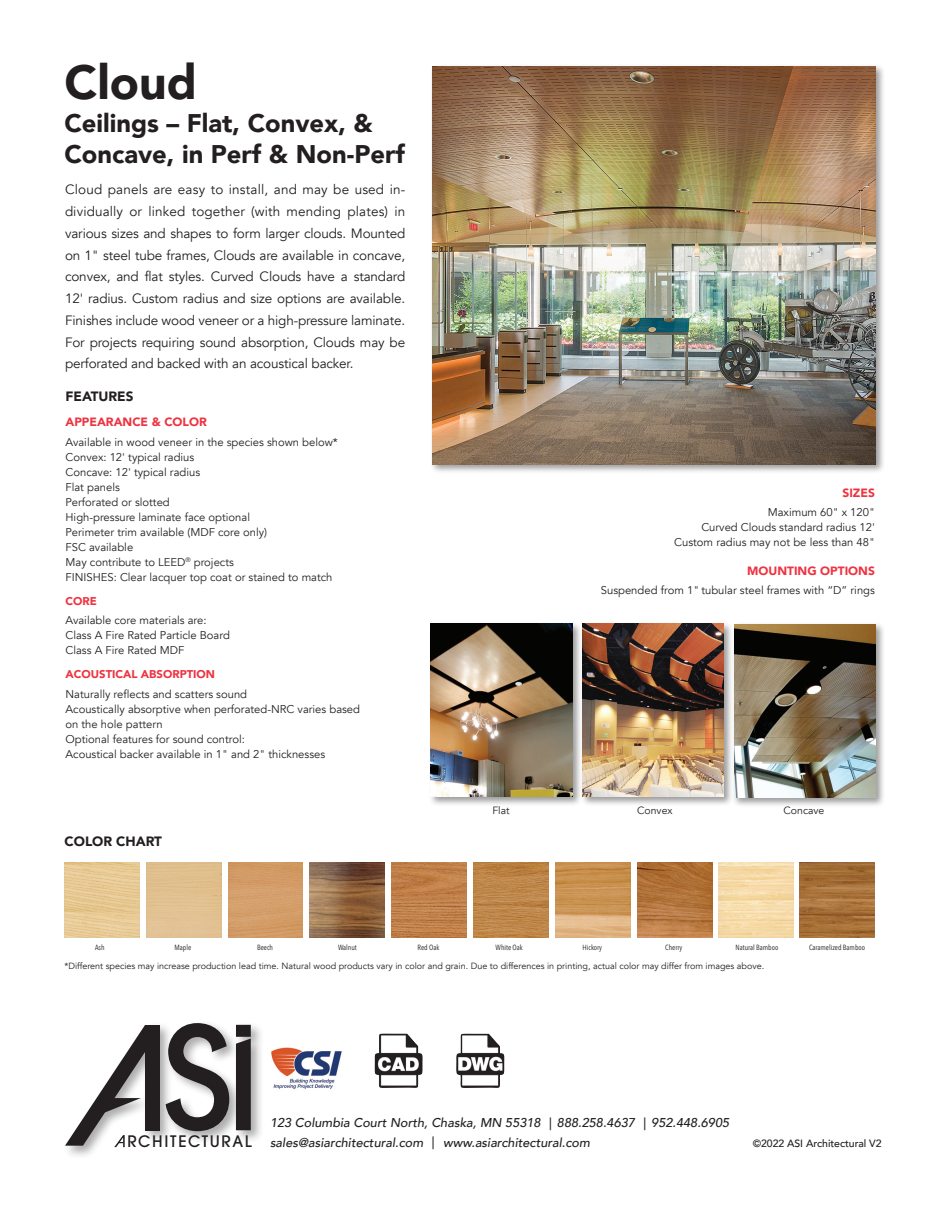
<style>
.page{position:relative;width:942px;height:1212px;background:#fff}
.page>*{position:absolute;margin:0;border:0;box-sizing:border-box;transform-origin:0 0}
.t1{font:900 48px "Avenir";color:#231f20}
.t2{font:900 25.5px/31.5px "Avenir";color:#231f20}
.t3{font:500 15.75px "ITC Avant Garde Std";letter-spacing:.095em;color:#231f20}
.ParaStyle02-Leading{font:13.5px/21.8px "Avenir";letter-spacing:-.01em;color:#231f20;text-align:justify}
.ParaStyle01-Leading{font:900 13.5px "Avenir";color:#231f20}
.t4{font:italic 500 12.75px "Avenir";color:#231f20}
.ParaStyle01-Leading-2{font:900 12px "Avenir";color:#ee3341}
.ParaStyle03-Leading{font:900 12px "Avenir";color:#ee3341}
.ParaStyle01-Leading-3{font:11.25px/15px "Avenir";color:#231f20}
.ParaStyle02-Leading-2{font:11.25px "Avenir";color:#231f20}
.ParaStyle01-Leading-4{font:900 11.25px "Avenir";color:#ee3341}
.t5{font:500 10.5px "Avenir";letter-spacing:-.005em;color:#231f20}
.t6{font:10.5px "Avenir";color:#231f20}
.ParaStyle01-Leading-5{font:9px "Avenir";color:#231f20}
.ParaStyle03-Leading-2{font:7.5px "Avenir Next Condensed";color:#231f20}
.s1{font-style:normal}
</style>
<div class="page">
<img style="left:65px;top:863px;width:74px;height:74px">
<img style="left:147px;top:863px;width:75px;height:74px">
<img style="left:228px;top:863px;width:75px;height:74px">
<img style="left:310px;top:863px;width:75px;height:74px">
<img style="left:392px;top:863px;width:75px;height:74px">
<img style="left:474px;top:863px;width:74px;height:74px">
<img style="left:555px;top:863px;width:75px;height:74px">
<img style="left:637px;top:863px;width:75px;height:74px">
<img style="left:718px;top:863px;width:75px;height:74px">
<img style="left:800px;top:863px;width:74px;height:74px">
<div style="left:580px;top:622px;width:154px;height:185px;background:#231f20;opacity:.45"></div>
<img style="left:583px;top:624px;width:141px;height:173px">
<div style="left:428px;top:622px;width:154px;height:185px;background:#231f20;opacity:.45"></div>
<img style="left:431px;top:624px;width:141px;height:173px">
<div style="left:732px;top:622px;width:153px;height:185px;background:#231f20;opacity:.45"></div>
<img style="left:734px;top:624px;width:142px;height:173px">
<div style="left:430px;top:64px;width:456px;height:410px;background:#231f20;opacity:.45"></div>
<img style="left:432px;top:66px;width:444px;height:398px">
<img style="left:271px;top:1047px;width:71px;height:42px">
<img style="left:374px;top:1034px;width:49px;height:54px">
<img style="left:456px;top:1034px;width:49px;height:54px">
<div style="left:63px;top:1020px;width:201px;height:139px;background:#231f20;opacity:.37"></div>
<svg style="left:166px;top:1023px;width:63px;height:108px"></svg>
<div style="left:145px;top:1025px;width:15px;height:105px;background:#231f20"></div>
<svg style="left:236px;top:1025px;width:15px;height:105px;background:#2c2829"></svg>
<svg style="left:65px;top:1025px;width:92px;height:122px"></svg>
<p class="t1" style="left:64px;top:41px;width:134px">Cloud</p>
<p class="t2" style="left:64px;top:107px;width:342px">Ceilings – Flat, Convex, &amp;<br>Concave, in Perf &amp; Non-Perf</p>
<p class="ParaStyle02-Leading" style="left:65px;top:179px;width:342px">Cloud panels are easy to install, and may be used in&shy;dividually or linked together (with mending plates) in various sizes and shapes to form larger clouds. Mounted on 1" steel tube frames, Clouds are available in concave, convex, and flat styles. Curved Clouds have a standard 12' radius. Custom radius and size options are available.<br>Finishes include wood veneer or a high-pressure laminate.<br>For projects requiring sound absorption, Clouds may be perforated and backed with an acoustical backer.</p>
<p class="ParaStyle01-Leading" style="left:66px;top:384px;width:70px">FEATURES</p>
<p class="ParaStyle01-Leading-2" style="left:66px;top:412px;width:143px">APPEARANCE &amp; COLOR</p>
<p class="ParaStyle01-Leading-3" style="left:66px;top:434px;width:274px">Available in wood veneer in the species shown below*</p>
<p class="ParaStyle01-Leading-3" style="left:66px;top:449px;width:130px">Convex: 12' typical radius</p>
<p class="ParaStyle01-Leading-3" style="left:66px;top:464px;width:136px">Concave: 12' typical radius</p>
<p class="ParaStyle01-Leading-3" style="left:66px;top:479px;width:56px">Flat panels</p>
<p class="ParaStyle01-Leading-3" style="left:66px;top:494px;width:106px">Perforated or slotted</p>
<p class="ParaStyle01-Leading-3" style="left:66px;top:509px;width:186px">High-pressure laminate face optional</p>
<p class="ParaStyle01-Leading-3" style="left:66px;top:524px;width:203px">Perimeter trim available (MDF core only)</p>
<p class="ParaStyle01-Leading-3" style="left:66px;top:539px;width:69px">FSC available</p>
<p class="ParaStyle01-Leading-3" style="left:66px;top:554px;width:170px">May contribute to LEED<sup>®</sup> projects</p>
<p class="ParaStyle01-Leading-3" style="left:66px;top:569px;width:268px">FINISHES: Clear lacquer top coat or stained to match</p>
<p class="ParaStyle01-Leading-4" style="left:66px;top:591px;width:33px">CORE</p>
<p class="ParaStyle01-Leading-3" style="left:66px;top:613px;width:143px">Available core materials are:</p>
<p class="ParaStyle01-Leading-3" style="left:66px;top:628px;width:166px">Class A Fire Rated Particle Board</p>
<p class="ParaStyle01-Leading-3" style="left:66px;top:643px;width:120px">Class A Fire Rated MDF</p>
<p class="ParaStyle01-Leading-4" style="left:66px;top:665px;width:151px">ACOUSTICAL ABSORPTION</p>
<p class="ParaStyle01-Leading-3" style="left:66px;top:686px;width:183px">Naturally reflects and scatters sound</p>
<p class="ParaStyle01-Leading-3" style="left:66px;top:701px;width:296px">Acoustically absorptive when perforated-NRC varies based on the hole pattern</p>
<p class="ParaStyle01-Leading-3" style="left:66px;top:731px;width:181px">Optional features for sound control:</p>
<p class="ParaStyle01-Leading-3" style="left:66px;top:746px;width:261px">Acoustical backer available in 1" and 2" thicknesses</p>
<p class="ParaStyle01-Leading" style="left:65px;top:830px;width:99px">COLOR CHART</p>
<p class="ParaStyle01-Leading-2" style="left:842px;top:482px;width:34px">SIZES</p>
<p class="ParaStyle02-Leading-2" style="left:768px;top:506px;width:109px">Maximum 60" x 120"</p>
<p class="ParaStyle02-Leading-2" style="left:701px;top:521px;width:175px">Curved Clouds standard radius 12'</p>
<p class="ParaStyle02-Leading-2" style="left:674px;top:536px;width:202px">Custom radius may not be less than 48"</p>
<p class="ParaStyle03-Leading" style="left:747px;top:560px;width:129px">MOUNTING OPTIONS</p>
<p class="ParaStyle02-Leading-2" style="left:601px;top:584px;width:276px">Suspended from 1" tubular steel frames with “D” rings</p>
<p class="t6" style="left:492px;top:804px;width:19px">Flat</p>
<p class="t6" style="left:637px;top:804px;width:37px">Convex</p>
<p class="t6" style="left:784px;top:804px;width:42px">Concave</p>
<p class="ParaStyle03-Leading-2" style="left:95px;top:941px;width:11px">Ash</p>
<p class="ParaStyle03-Leading-2" style="left:175px;top:941px;width:18px">Maple</p>
<p class="ParaStyle03-Leading-2" style="left:257px;top:941px;width:18px">Beech</p>
<p class="ParaStyle03-Leading-2" style="left:338px;top:941px;width:20px">Walnut</p>
<p class="ParaStyle03-Leading-2" style="left:418px;top:941px;width:23px">Red Oak</p>
<p class="ParaStyle03-Leading-2" style="left:496px;top:941px;width:29px">White Oak</p>
<p class="ParaStyle03-Leading-2" style="left:583px;top:941px;width:21px">Hickory</p>
<p class="ParaStyle03-Leading-2" style="left:665px;top:941px;width:19px">Cherry</p>
<p class="ParaStyle03-Leading-2" style="left:736px;top:941px;width:44px">Natural Bamboo</p>
<p class="ParaStyle03-Leading-2" style="left:809px;top:941px;width:58px">Caramelized Bamboo</p>
<p class="ParaStyle01-Leading-5" style="left:64px;top:961px;width:701px">*Different species may increase production lead time. Natural wood products vary in color and grain. Due to differences in printing, actual color may differ from images above.</p>
<p class="t4" style="left:270px;top:1115px;width:461px">123 Columbia Court North, Chaska, MN 55318 <span class="s1">︱</span>888.258.4637 <span class="s1">︱</span>952.448.6905</p>
<p class="t3" style="left:127px;top:1131px;width:126px">RCHITECTURAL</p>
<p class="t4" style="left:270px;top:1135px;width:322px">sales@asiarchitectural.com <span class="s1">︱</span> www.asiarchitectural.com</p>
<p class="t5" style="left:753px;top:1134px;width:130px">©2022 ASI Architectural V2</p>
</div>
